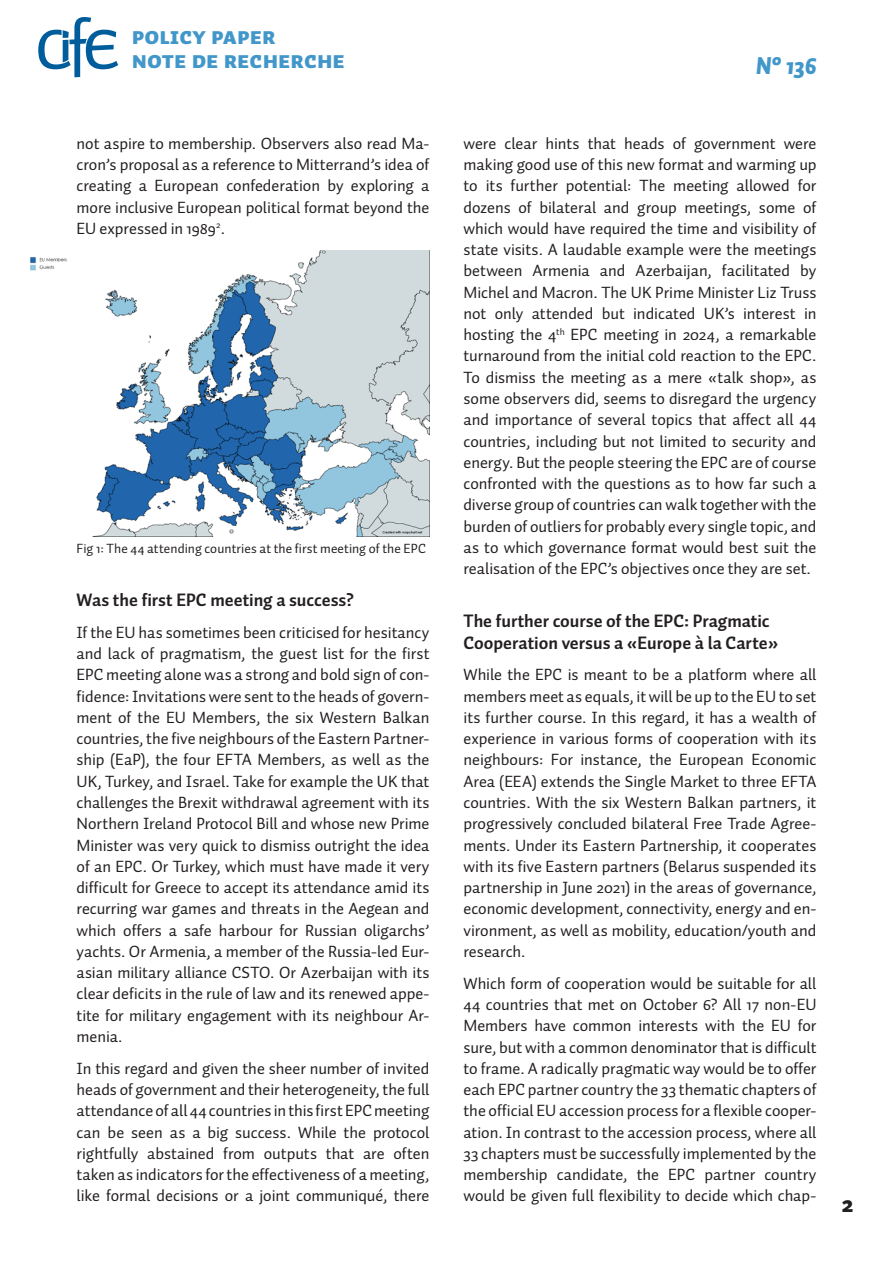
<style>
.page{position:relative;width:893px;height:1263px;background:#fff}
.page>*{position:absolute;margin:0;border:0;box-sizing:border-box;transform-origin:0 0}
.t1{font:24px "Auto Pro Black Italic 1";color:#4297ca}
.t2{font:900 24px "Auto Pro";color:#231f20}
.t3{font:23.85px/24.8px "Auto Pro Black Small Caps";color:#4297ca}
._1_Subhead_1{font:700 18px/21.3px "Auto Pro";color:#231f20}
._2_Grundtext_GB{font:16.5px/21.3px "Auto Pro";letter-spacing:-.005em;color:#231f20;text-align:justify}
._2_Grundtext_GB-2{font:13.5px "Auto Pro";letter-spacing:.01em;color:#231f20}
</style>
<div class="page">
<svg style="left:38px;top:17px;width:80px;height:60px"></svg>
<img style="left:30px;top:251px;width:399px;height:285px">
<h2 class="t3" style="left:132px;top:23px;width:215px">policy paper<br>note de recherche</h2>
<p class="_2_Grundtext_GB" style="left:77px;top:132px;width:354px">not aspire to membership. Observers also read Ma&shy;cron’s proposal as a reference to Mitterrand’s idea of creating a European confederation by exploring a more inclusive European political format beyond the EU expressed in 1989<sup>2</sup>.</p>
<p class="_2_Grundtext_GB-2" style="left:77px;top:539px;width:351px">Fig 1: The 44 attending countries at the first meeting of the EPC</p>
<p class="_1_Subhead_1" style="left:77px;top:589px;width:279px">Was the first EPC meeting a success?</p>
<p class="_2_Grundtext_GB" style="left:77px;top:621px;width:354px">If the EU has sometimes been criticised for hesitancy and lack of pragmatism, the guest list for the first EPC meeting alone was a strong and bold sign of con&shy;fidence: Invitations were sent to the heads of govern&shy;ment of the EU Members, the six Western Balkan countries, the five neighbours of the Eastern Partner&shy;ship (EaP), the four EFTA Members, as well as the UK, Turkey, and Israel. Take for example the UK that challenges the Brexit withdrawal agreement with its Northern Ireland Protocol Bill and whose new Prime Minister was very quick to dismiss outright the idea of an EPC. Or Turkey, which must have made it very difficult for Greece to accept its attendance amid its recurring war games and threats in the Aegean and which offers a safe harbour for Russian oligarchs’ yachts. Or Armenia, a member of the Russia-led Eur&shy;asian military alliance CSTO. Or Azerbaijan with its clear deficits in the rule of law and its renewed appe&shy;tite for military engagement with its neighbour Ar&shy;menia.</p>
<p class="_2_Grundtext_GB" style="left:77px;top:1057px;width:354px">In this regard and given the sheer number of invited heads of government and their heterogeneity, the full attendance of all 44 countries in this first EPC meeting can be seen as a big success. While the protocol rightfully abstained from outputs that are often taken as indicators for the effectiveness of a meeting, like formal decisions or a joint communiqué, there</p>
<h1 class="t1" style="left:756px;top:49px;width:62px">N° 136</h1>
<p class="_2_Grundtext_GB" style="left:463px;top:132px;width:354px">were clear hints that heads of government were making good use of this new format and warming up to its further potential: The meeting allowed for dozens of bilateral and group meetings, some of which would have required the time and visibility of state visits. A laudable example were the meetings between Armenia and Azerbaijan, facilitated by Michel and Macron. The UK Prime Minister Liz Truss not only attended but indicated UK’s interest in hosting the 4<sup>th</sup> EPC meeting in 2024, a remarkable turnaround from the initial cold reaction to the EPC.<br>To dismiss the meeting as a mere «talk shop», as some observers did, seems to disregard the urgency and importance of several topics that affect all 44 countries, including but not limited to security and energy. But the people steering the EPC are of course confronted with the questions as to how far such a diverse group of countries can walk together with the burden of outliers for probably every single topic, and as to which governance format would best suit the realisation of the EPC’s objectives once they are set.</p>
<p class="_1_Subhead_1" style="left:463px;top:610px;width:317px">The further course of the EPC: Pragmatic<br>Cooperation versus a «Europe à la Carte»</p>
<p class="_2_Grundtext_GB" style="left:463px;top:664px;width:354px">While the EPC is meant to be a platform where all members meet as equals, it will be up to the EU to set its further course. In this regard, it has a wealth of experience in various forms of cooperation with its neighbours: For instance, the European Economic Area (EEA) extends the Single Market to three EFTA countries. With the six Western Balkan partners, it progressively concluded bilateral Free Trade Agree&shy;ments. Under its Eastern Partnership, it cooperates with its five Eastern partners (Belarus suspended its partnership in June 2021) in the areas of governance, economic development, connectivity, energy and en&shy;vironment, as well as mobility, education/youth and research.</p>
<p class="_2_Grundtext_GB" style="left:463px;top:972px;width:354px">Which form of cooperation would be suitable for all 44 countries that met on October 6? All 17 non-EU Members have common interests with the EU for sure, but with a common denominator that is difficult to frame. A radically pragmatic way would be to offer each EPC partner country the 33 thematic chapters of the official EU accession process for a flexible cooper&shy;ation. In contrast to the accession process, where all 33 chapters must be successfully implemented by the membership candidate, the EPC partner country would be given full flexibility to decide which chap-</p>
<h1 class="t2" style="left:842px;top:1186px;width:13px">2</h1>
</div>
